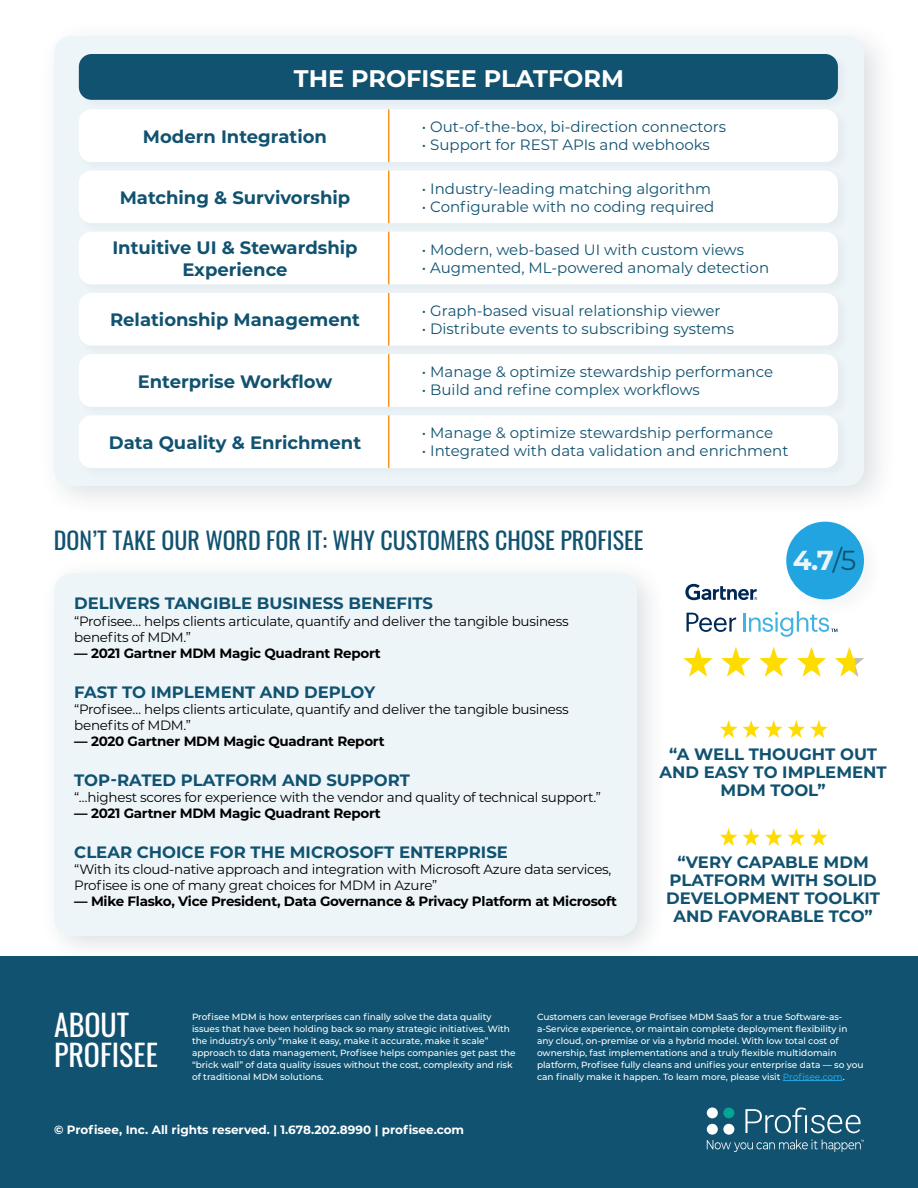
<style>
.page{position:relative;width:918px;height:1188px;background:#fff}
.page>*{position:absolute;margin:0;border:0;box-sizing:border-box;transform-origin:0 0}
.t1{font:30px/30px "Oswald";color:#fff}
.t2{font:700 27.45px "Montserrat";color:#eef5f9}
.t3{font:24px "Oswald";color:#105270}
.t4{font:700 24px "Montserrat";color:#fff}
.t5{font:700 18px/21.6px "Montserrat";color:#105270;text-align:center}
.t6{font:700 16.5px/18px "Montserrat";color:#105270;text-align:center}
.t7{font:15px "Montserrat";color:#105270}
.t8{font:13.5px/16.2px "Montserrat";letter-spacing:-.02em;color:#000}
.t9{font:700 13.5px "Montserrat";letter-spacing:-.02em;color:#000}
.t10{font:700 12px "Montserrat";color:#fff}
.t11{font:500 9px/12px "Montserrat";color:#fff}
.s1{font-weight:400;color:#105270}
.s2{color:#21a4df}
</style>
<div class="page">
<div style="left:0;top:957px;width:918px;height:231px;background:#105270"></div>
<hr style="left:783px;top:1080px;width:60px;height:1px;background:#21a4df">
<svg style="left:707px;top:1107px;width:157px;height:45px"></svg>
<div style="left:38px;top:18px;width:860px;height:501px;background:#1a3040;opacity:.15"></div>
<div style="left:54px;top:36px;width:810px;height:450px;background:#eef5f9;border-radius:17px"></div>
<div style="left:77px;top:51px;width:774px;height:61px;background:#e9f1f5"></div>
<div style="left:79px;top:54px;width:759px;height:46px;background:#105270;border-radius:13px"></div>
<div style="left:77px;top:106px;width:774px;height:68px;background:#e8eff3"></div>
<div style="left:79px;top:109px;width:759px;height:53px;background:#fff;border-radius:13px"></div>
<hr style="left:388px;top:109px;width:1px;height:53px;background:#f89521">
<div style="left:77px;top:167px;width:774px;height:68px;background:#eaf1f5"></div>
<div style="left:79px;top:171px;width:759px;height:52px;background:#fff;border-radius:13px"></div>
<hr style="left:388px;top:171px;width:1px;height:52px;background:#f89521">
<div style="left:77px;top:228px;width:774px;height:68px;background:#e9f1f5"></div>
<div style="left:79px;top:232px;width:759px;height:52px;background:#fff;border-radius:13px"></div>
<hr style="left:388px;top:232px;width:1px;height:52px;background:#f89521">
<div style="left:77px;top:290px;width:774px;height:68px;background:#e8eff3"></div>
<div style="left:79px;top:293px;width:759px;height:53px;background:#fff;border-radius:13px"></div>
<hr style="left:388px;top:293px;width:1px;height:53px;background:#f89521">
<div style="left:77px;top:351px;width:774px;height:68px;background:#eaf1f6"></div>
<div style="left:79px;top:354px;width:759px;height:53px;background:#fff;border-radius:13px"></div>
<hr style="left:388px;top:354px;width:1px;height:53px;background:#f89521">
<div style="left:79px;top:415px;width:759px;height:53px;background:#fff;border-radius:13px"></div>
<hr style="left:388px;top:415px;width:1px;height:53px;background:#f89521">
<div style="left:39px;top:557px;width:629px;height:409px;background:#1a3040;opacity:.15"></div>
<div style="left:54px;top:573px;width:583px;height:363px;background:#eef5f9;border-radius:18px"></div>
<svg style="left:685px;top:584px;width:72px;height:16px"></svg>
<svg style="left:687px;top:613px;width:49px;height:19px"></svg>
<svg style="left:744px;top:611px;width:93px;height:26px"></svg>
<svg style="left:683px;top:647px;width:30px;height:30px"></svg>
<svg style="left:721px;top:647px;width:30px;height:30px"></svg>
<svg style="left:759px;top:647px;width:29px;height:30px"></svg>
<svg style="left:720px;top:720px;width:62px;height:18px"></svg>
<svg style="left:720px;top:828px;width:62px;height:18px"></svg>
<svg style="left:797px;top:647px;width:29px;height:30px"></svg>
<svg style="left:835px;top:647px;width:29px;height:30px"></svg>
<svg style="left:788px;top:720px;width:40px;height:18px"></svg>
<svg style="left:788px;top:828px;width:40px;height:18px"></svg>
<div style="left:782px;top:516px;width:104px;height:104px;background:#fff"></div>
<div style="left:786px;top:522px;width:78px;height:77px;background:#21a4df;border-radius:50%"></div>
<h3 class="t4" style="left:294px;top:61px;width:332px">THE PROFISEE PLATFORM</h3>
<h3 class="t7" style="left:422px;top:117px;width:306px">• Out-of-the-box, bi-direction connectors</h3>
<h3 class="t5" style="left:143px;top:125px;width:186px">Modern Integration</h3>
<h3 class="t7" style="left:422px;top:135px;width:290px">• Support for REST APIs and webhooks</h3>
<h3 class="t7" style="left:422px;top:178px;width:291px">• Industry-leading matching algorithm</h3>
<h3 class="t5" style="left:120px;top:186px;width:232px">Matching &amp; Survivorship</h3>
<h3 class="t7" style="left:422px;top:196px;width:294px">• Configurable with no coding required</h3>
<h3 class="t7" style="left:422px;top:239px;width:324px">• Modern, web-based UI with custom views</h3>
<h3 class="t7" style="left:422px;top:257px;width:349px">• Augmented, ML-powered anomaly detection</h3>
<h3 class="t5" style="left:112px;top:236px;width:247px">Intuitive UI &amp; Stewardship<br>Experience</h3>
<h3 class="t5" style="left:110px;top:308px;width:252px">Relationship Management</h3>
<h3 class="t5" style="left:138px;top:370px;width:196px">Enterprise Workflow</h3>
<h3 class="t5" style="left:109px;top:431px;width:254px">Data Quality &amp; Enrichment</h3>
<h3 class="t7" style="left:422px;top:300px;width:300px">• Graph-based visual relationship viewer</h3>
<h3 class="t7" style="left:422px;top:318px;width:314px">• Distribute events to subscribing systems</h3>
<h3 class="t7" style="left:422px;top:362px;width:353px">• Manage &amp; optimize stewardship performance</h3>
<h3 class="t7" style="left:422px;top:380px;width:280px">• Build and refine complex workflows</h3>
<h3 class="t7" style="left:422px;top:423px;width:353px">• Manage &amp; optimize stewardship performance</h3>
<h3 class="t7" style="left:422px;top:441px;width:368px">• Integrated with data validation and enrichment</h3>
<h3 class="t3" style="left:54px;top:519px;width:591px">DON’T TAKE OUR WORD FOR IT: WHY CUSTOMERS CHOSE PROFISEE</h3>
<h3 class="t6" style="left:74px;top:594px;width:360px">DELIVERS TANGIBLE BUSINESS BENEFITS</h3>
<h3 class="t8" style="left:74px;top:612px;width:496px">“Profisee… helps clients articulate, quantify and deliver the tangible business benefits of MDM.”</h3>
<h3 class="t9" style="left:74px;top:643px;width:308px">— 2021 Gartner MDM Magic Quadrant Report</h3>
<h3 class="t6" style="left:74px;top:682px;width:302px">FAST TO IMPLEMENT AND DEPLOY</h3>
<h3 class="t8" style="left:74px;top:700px;width:496px">“Profisee… helps clients articulate, quantify and deliver the tangible business benefits of MDM.”</h3>
<h3 class="t9" style="left:74px;top:732px;width:312px">— 2020 Gartner MDM Magic Quadrant Report</h3>
<h3 class="t6" style="left:74px;top:770px;width:337px">TOP-RATED PLATFORM AND SUPPORT</h3>
<h3 class="t8" style="left:74px;top:789px;width:528px">“…highest scores for experience with the vendor and quality of technical support.”</h3>
<h3 class="t9" style="left:74px;top:804px;width:308px">— 2021 Gartner MDM Magic Quadrant Report</h3>
<h3 class="t6" style="left:74px;top:842px;width:435px">CLEAR CHOICE FOR THE MICROSOFT ENTERPRISE</h3>
<h3 class="t8" style="left:74px;top:861px;width:539px">“With its cloud-native approach and integration with Microsoft Azure data services,<br>Profisee is one of many great choices for MDM in Azure”</h3>
<h3 class="t9" style="left:74px;top:892px;width:544px">— Mike Flasko, Vice President, Data Governance &amp; Privacy Platform at Microsoft</h3>
<h2 class="t2" style="left:793px;top:540px;width:65px">4.7<span class="s1">/5</span></h2>
<h3 class="t6" style="left:660px;top:745px;width:229px">“A WELL THOUGHT OUT<br>AND EASY TO IMPLEMENT<br>MDM TOOL”</h3>
<h3 class="t6" style="left:666px;top:853px;width:215px">“VERY CAPABLE MDM<br>PLATFORM WITH SOLID<br>DEVELOPMENT TOOLKIT<br>AND FAVORABLE TCO”</h3>
<h1 class="t1" style="left:54px;top:1007px;width:105px">ABOUT<br>PROFISEE</h1>
<p class="t11" style="left:192px;top:1010px;width:325px">Profisee MDM is how enterprises can finally solve the data quality issues that have been holding back so many strategic initiatives. With the industry’s only “make it easy, make it accurate, make it scale” approach to data management, Profisee helps companies get past the “brick wall” of data quality issues without the cost, complexity and risk of traditional MDM solutions.</p>
<p class="t11" style="left:537px;top:1010px;width:328px">Customers can leverage Profisee MDM SaaS for a true Software-as&shy;a-Service experience, or maintain complete deployment flexibility in any cloud, on-premise or via a hybrid model. With low total cost of ownership, fast implementations and a truly flexible multidomain platform, Profisee fully cleans and unifies your enterprise data — so you can finally make it happen. To learn more, please visit <span class="s2">Profisee.com</span>.</p>
<h3 class="t10" style="left:54px;top:1121px;width:412px">© Profisee, Inc. All rights reserved. | 1.678.202.8990 | profisee.com</h3>
</div>
